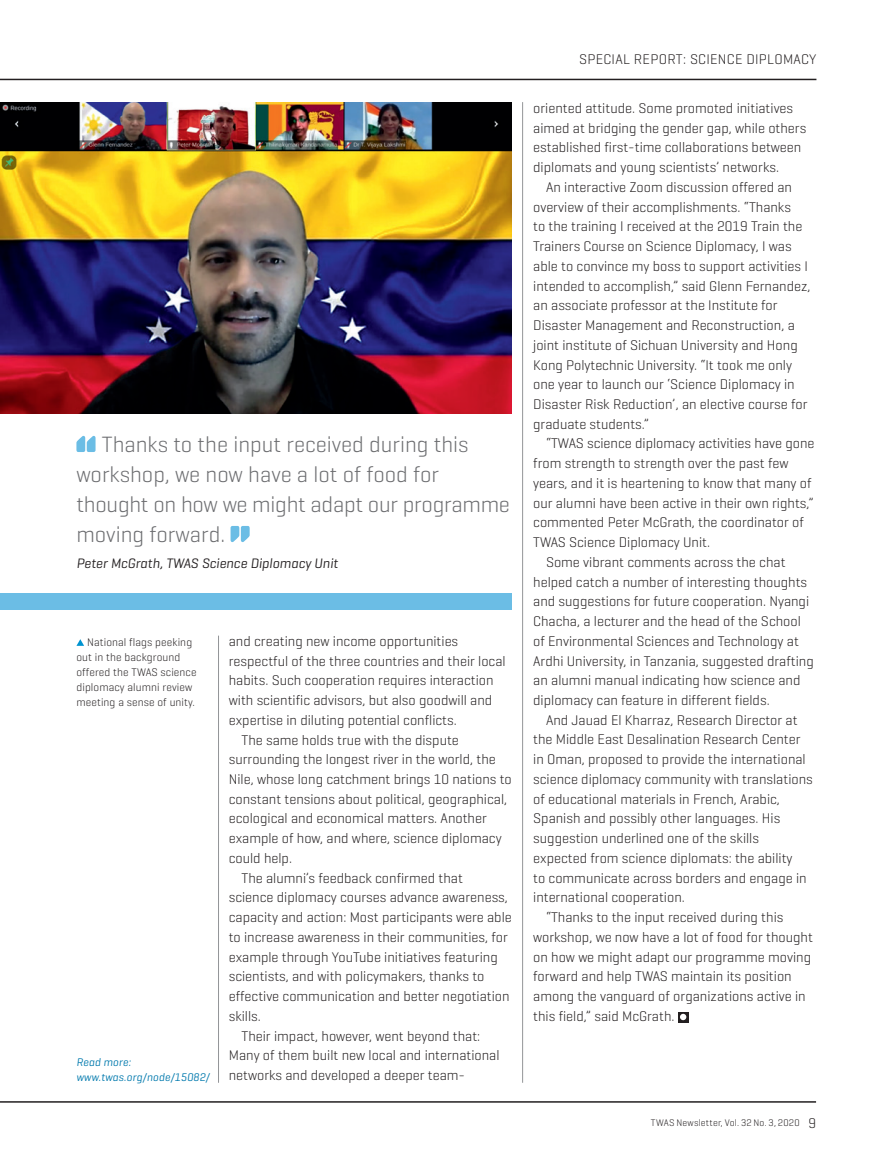
<style>
.page{position:relative;width:893px;height:1170px;background:#fff}
.page>*{position:absolute;margin:0;border:0;box-sizing:border-box;transform-origin:0 0}
.t1{font:300 22.5px/30px "Geogrotesque";color:#6c6d70}
.t2{font:300 14.25px/19.6px "Geogrotesque";color:#231f20}
.t3{font:300 14.25px "Geogrotesque";letter-spacing:.02em;color:#231f20}
.t4{font:italic 13.95px "Geogrotesque";color:#231f20}
.t5{font:300 11.25px/15px "Geogrotesque";letter-spacing:.01em;color:#231f20}
.t6{font:italic 11.25px/15px "Geogrotesque";letter-spacing:.01em;color:#0079ad}
.t7{font:300 9.75px "Geogrotesque";letter-spacing:.02em;color:#231f20}
.s1{font-size:14.25px}
</style>
<div class="page">
<hr style="left:0;top:79px;width:816px;height:1px;background:#231f20">
<hr style="left:0;top:1101px;width:816px;height:1px;background:#231f20">
<hr style="left:522px;top:102px;width:1px;height:980px;background:#939598">
<hr style="left:218px;top:635px;width:1px;height:447px;background:#939598">
<svg style="left:77px;top:639px;width:7px;height:6px"></svg>
<svg style="left:678px;top:1012px;width:10px;height:10px"></svg>
<div style="left:680px;top:1013px;width:6px;height:7px;background:#fff;border-radius:50%"></div>
<img style="left:0;top:103px;width:512px;height:310px">
<svg style="left:76px;top:436px;width:20px;height:16px"></svg>
<svg style="left:231px;top:526px;width:19px;height:16px"></svg>
<div style="left:0;top:593px;width:512px;height:16px;background:#6bbde5"></div>
<h1 class="t1" style="left:76px;top:428px;width:435px;text-indent:25px">Thanks to the input received during this workshop, we now have a lot of food for thought on how we might adapt our programme moving forward.</h1>
<p class="t4" style="left:76px;top:555px;width:263px">Peter McGrath, TWAS Science Diplomacy Unit</p>
<p class="t5" style="left:76px;top:634px;width:122px;text-indent:11px">National flags peeking out in the background offered the TWAS science diplomacy alumni review meeting a sense of unity.</p>
<p class="t6" style="left:76px;top:1053px;width:135px">Read more: www.twas.org/node/15082/</p>
<p class="t2" style="left:229px;top:630px;width:231px">and creating new income opportunities</p>
<p class="t2" style="left:229px;top:650px;width:278px">respectful of the three countries and their local</p>
<p class="t2" style="left:229px;top:670px;width:266px">habits. Such cooperation requires interaction</p>
<p class="t2" style="left:229px;top:689px;width:265px">with scientific advisors, but also goodwill and</p>
<p class="t2" style="left:229px;top:709px;width:229px">expertise in diluting potential conflicts.</p>
<p class="t2" style="left:242px;top:729px;width:219px">The same holds true with the dispute</p>
<p class="t2" style="left:229px;top:749px;width:269px">surrounding the longest river in the world, the</p>
<p class="t2" style="left:229px;top:768px;width:285px">Nile, whose long catchment brings 10 nations to</p>
<p class="t2" style="left:229px;top:788px;width:280px">constant tensions about political, geographical,</p>
<p class="t2" style="left:229px;top:808px;width:260px">ecological and economical matters. Another</p>
<p class="t2" style="left:229px;top:828px;width:274px">example of how, and where, science diplomacy</p>
<p class="t2" style="left:229px;top:847px;width:65px">could help.</p>
<p class="t2" style="left:242px;top:867px;width:223px">The alumni’s feedback confirmed that</p>
<p class="t2" style="left:229px;top:887px;width:281px">science diplomacy courses advance awareness,</p>
<p class="t2" style="left:229px;top:906px;width:285px">capacity and action: Most participants were able</p>
<p class="t2" style="left:229px;top:926px;width:281px">to increase awareness in their communities, for</p>
<p class="t2" style="left:229px;top:946px;width:270px">example through YouTube initiatives featuring</p>
<p class="t2" style="left:229px;top:966px;width:257px">scientists, and with policymakers, thanks to</p>
<p class="t2" style="left:229px;top:985px;width:282px">effective communication and better negotiation</p>
<p class="t2" style="left:229px;top:1005px;width:34px">skills.</p>
<p class="t2" style="left:242px;top:1025px;width:240px">Their impact, however, went beyond that:</p>
<p class="t2" style="left:229px;top:1044px;width:272px">Many of them built new local and international</p>
<p class="t2" style="left:229px;top:1064px;width:238px">networks and developed a deeper team-</p>
<p class="t3" style="left:579px;top:51px;width:239px">SPECIAL REPORT: SCIENCE DIPLOMACY</p>
<p class="t2" style="left:533px;top:98px;width:275px">oriented attitude. Some promoted initiatives aimed at bridging the gender gap, while others established first-time collaborations between diplomats and young scientists’ networks.</p>
<p class="t2" style="left:533px;top:177px;width:279px;text-indent:13px">An interactive Zoom discussion offered an overview of their accomplishments. “Thanks<br>to the training I received at the 2019 Train the Trainers Course on Science Diplomacy, I was able to convince my boss to support activities I intended to accomplish,” said Glenn Fernandez, an associate professor at the Institute for Disaster Management and Reconstruction, a joint institute of Sichuan University and Hong Kong Polytechnic University. “It took me only one year to launch our ‘Science Diplomacy in Disaster Risk Reduction’, an elective course for graduate students.”</p>
<p class="t2" style="left:546px;top:433px;width:270px">“TWAS science diplomacy activities have gone</p>
<p class="t2" style="left:533px;top:453px;width:257px">from strength to strength over the past few</p>
<p class="t2" style="left:533px;top:472px;width:280px">years, and it is heartening to know that many of</p>
<p class="t2" style="left:533px;top:492px;width:282px">our alumni have been active in their own rights,”</p>
<p class="t2" style="left:533px;top:512px;width:272px">commented Peter McGrath, the coordinator of</p>
<p class="t2" style="left:533px;top:532px;width:178px">TWAS Science Diplomacy Unit.</p>
<p class="t2" style="left:546px;top:551px;width:241px">Some vibrant comments across the chat</p>
<p class="t2" style="left:533px;top:571px;width:275px">helped catch a number of interesting thoughts</p>
<p class="t2" style="left:533px;top:591px;width:277px">and suggestions for future cooperation. Nyangi</p>
<p class="t2" style="left:533px;top:611px;width:269px">Chacha, a lecturer and the head of the School</p>
<p class="t2" style="left:533px;top:630px;width:267px">of Environmental Sciences and Technology at</p>
<p class="t2" style="left:533px;top:650px;width:282px">Ardhi University, in Tanzania, suggested drafting</p>
<p class="t2" style="left:533px;top:670px;width:269px">an alumni manual indicating how science and</p>
<p class="t2" style="left:533px;top:689px;width:238px">diplomacy can feature in different fields.</p>
<p class="t2" style="left:546px;top:709px;width:253px">And Jauad El Kharraz, Research Director at</p>
<p class="t2" style="left:533px;top:729px;width:269px">the Middle East Desalination Research Center</p>
<p class="t2" style="left:533px;top:749px;width:274px">in Oman, proposed to provide the international</p>
<p class="t2" style="left:533px;top:768px;width:281px">science diplomacy community with translations</p>
<p class="t2" style="left:533px;top:788px;width:248px">of educational materials in French, Arabic,</p>
<p class="t2" style="left:533px;top:808px;width:249px">Spanish and possibly other languages. His</p>
<p class="t2" style="left:533px;top:827px;width:227px">suggestion underlined one of the skills</p>
<p class="t2" style="left:533px;top:847px;width:261px">expected from science diplomats: the ability</p>
<p class="t2" style="left:533px;top:867px;width:275px">to communicate across borders and engage in</p>
<p class="t2" style="left:533px;top:887px;width:153px">international cooperation.</p>
<p class="t2" style="left:546px;top:906px;width:239px">“Thanks to the input received during this</p>
<p class="t2" style="left:533px;top:926px;width:281px">workshop, we now have a lot of food for thought</p>
<p class="t2" style="left:533px;top:946px;width:279px">on how we might adapt our programme moving</p>
<p class="t2" style="left:533px;top:966px;width:260px">forward and help TWAS maintain its position</p>
<p class="t2" style="left:533px;top:985px;width:274px">among the vanguard of organizations active in</p>
<p class="t2" style="left:533px;top:1005px;width:143px">this field,” said McGrath.</p>
<p class="t7" style="left:651px;top:1116px;width:167px">TWAS Newsletter, Vol. 32 No. 3, 2020 <span class="s1">9</span></p>
</div>
